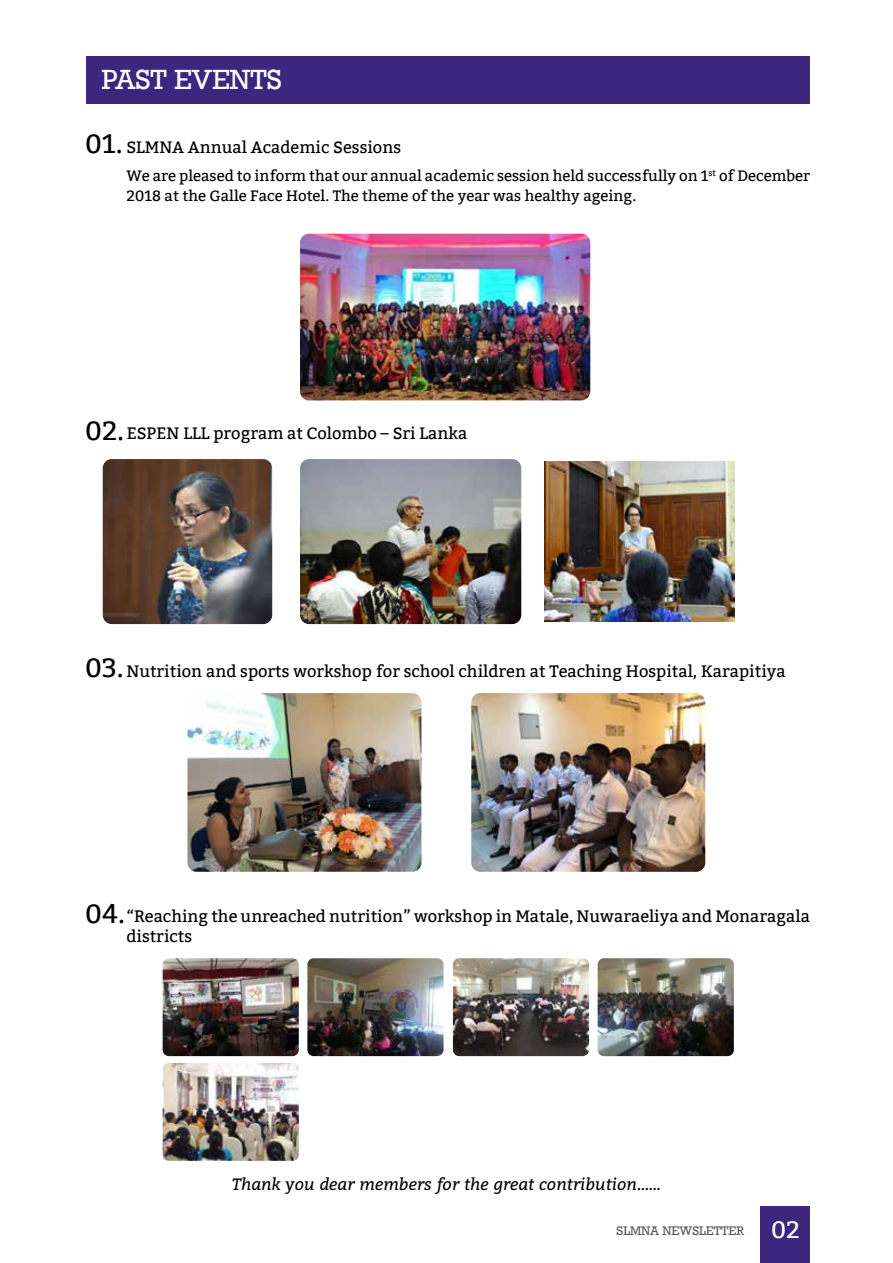
<style>
.page{position:relative;width:893px;height:1263px;background:#fff}
.page>*{position:absolute;margin:0;border:0;box-sizing:border-box;transform-origin:0 0}
.t1{font:28.5px "Rockwell";color:#fff}
.t2{font:26.7px "Bitter";color:#000}
.t3{font:16.5px/19.8px "Bitter";color:#000}
.t4{font:italic 16.5px "Bitter";color:#000}
.t5{font:15px/19.5px "Bitter";color:#000}
.t6{font:12.75px "Rockwell";color:#58595b}
.s1{font-size:26.7px}
.s2{font-family:"Bitter";font-size:24px;color:#fff}
</style>
<div class="page">
<div style="left:86px;top:57px;width:724px;height:47px;background:#3c267e"></div>
<div style="left:760px;top:1206px;width:50px;height:57px;background:#3c267e"></div>
<img style="left:300px;top:234px;width:290px;height:166px">
<img style="left:103px;top:459px;width:169px;height:165px">
<img style="left:300px;top:459px;width:221px;height:165px">
<img style="left:471px;top:693px;width:234px;height:179px">
<img style="left:187px;top:693px;width:234px;height:179px">
<img style="left:163px;top:958px;width:136px;height:98px">
<img style="left:163px;top:1063px;width:136px;height:98px">
<img style="left:307px;top:958px;width:137px;height:98px">
<img style="left:453px;top:958px;width:136px;height:98px">
<img style="left:598px;top:958px;width:136px;height:98px">
<img style="left:544px;top:462px;width:191px;height:159px">
<h1 class="t1" style="left:101px;top:63px;width:182px">PAST EVENTS</h1>
<h2 class="t2" style="left:85px;top:128px;width:39px">01.</h2>
<p class="t3" style="left:126px;top:138px;width:276px">SLMNA Annual Academic Sessions</p>
<p class="t5" style="left:126px;top:166px;width:685px">We are pleased to inform that our annual academic session held successfully on 1<sup>st</sup> of December<br>2018 at the Galle Face Hotel. The theme of the year was healthy ageing.</p>
<p class="t3" style="left:85px;top:424px;width:384px"><span class="s1">02.</span>ESPEN LLL program at Colombo – Sri Lanka</p>
<p class="t3" style="left:85px;top:661px;width:702px"><span class="s1">03.</span> Nutrition and sports workshop for school children at Teaching Hospital, Karapitiya</p>
<h2 class="t2" style="left:85px;top:898px;width:42px">04.</h2>
<p class="t3" style="left:126px;top:907px;width:685px">“Reaching the unreached nutrition” workshop in Matale, Nuwaraeliya and Monaragala districts</p>
<p class="t4" style="left:232px;top:1172px;width:430px">Thank you dear members for the great contribution……</p>
<p class="t6" style="left:617px;top:1223px;width:185px">SLMNA NEWSLETTER <span class="s2">02</span></p>
</div>
